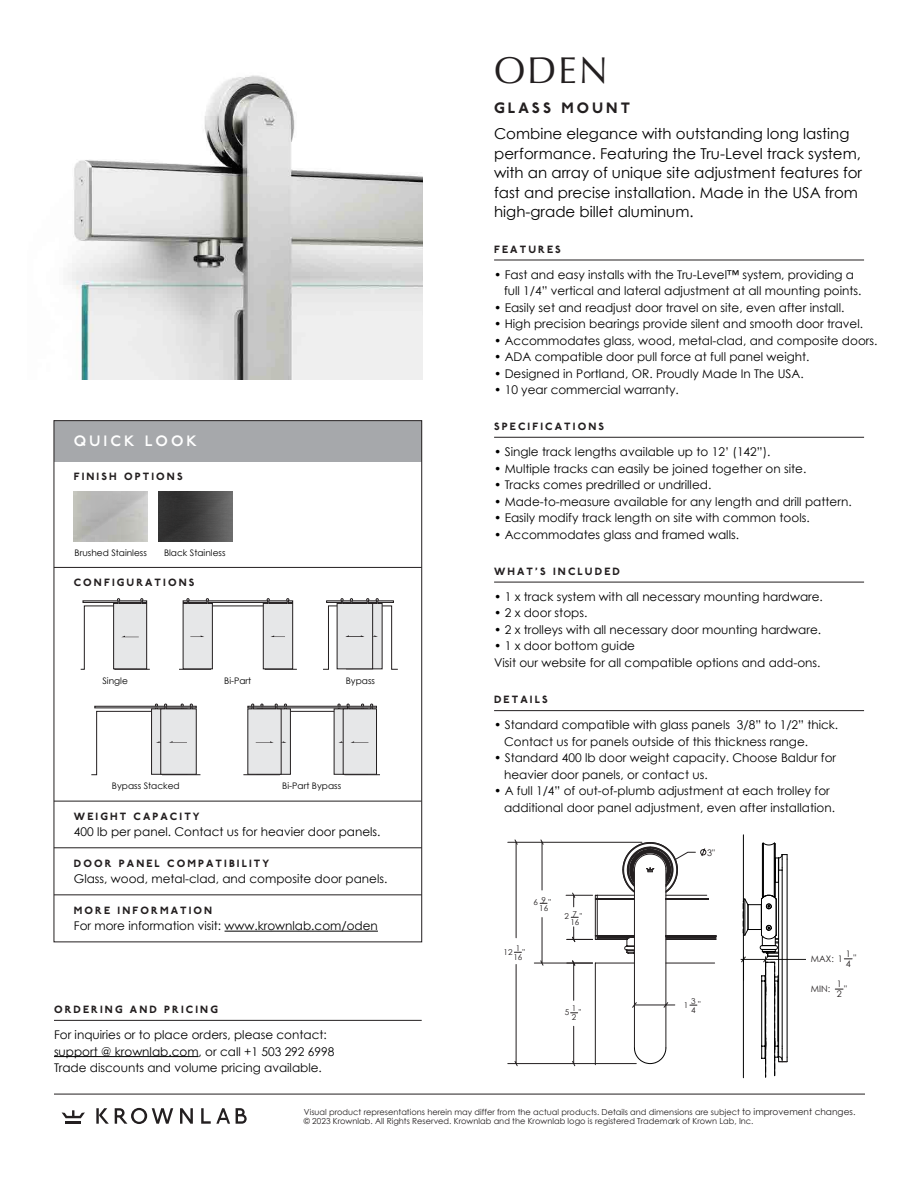
<style>
.page{position:relative;width:918px;height:1188px;background:#fff}
.page>*{position:absolute;margin:0;border:0;box-sizing:border-box;transform-origin:0 0}
.t1{font:37.5px "Optima";color:#231f20}
.t2{font:15px/19.5px "Century Gothic";color:#000}
.t3{font:800 15px "P22 Underground Pro";letter-spacing:.2em;color:#231f20}
.t4{font:600 15px "P22 Underground Pro";letter-spacing:.2em;color:#fff}
.t5{font:12px/16.5px "Century Gothic";color:#000}
.t6{font:800 10.5px "P22 Underground Pro";letter-spacing:.2em;color:#231f20}
.t7{font:9px "Century Gothic";color:#000}
.t8{font:9px/10.1px "Century Gothic";color:#231f20}
.t9{font:8.25px/9px "Century Gothic";color:#231f20}
.t10{font:8.1px/9px "Century Gothic";color:#231f20}
.s1{font-size:9px}
</style>
<div class="page">
<hr style="left:54px;top:1094px;width:811px;height:1px;background:#231f20">
<hr style="left:66px;top:1121px;width:15px;height:3px;background:#231f20">
<svg style="left:62px;top:1110px;width:23px;height:8px"></svg>
<svg style="left:180px;top:1108px;width:13px;height:16px"></svg>
<svg style="left:236px;top:1108px;width:11px;height:16px"></svg>
<svg style="left:115px;top:1108px;width:58px;height:16px"></svg>
<svg style="left:96px;top:1108px;width:13px;height:16px"></svg>
<svg style="left:201px;top:1108px;width:29px;height:16px"></svg>
<hr style="left:54px;top:1056px;width:145px;height:1px;background:#000">
<hr style="left:54px;top:1020px;width:368px;height:1px;background:#231f20">
<hr style="left:494px;top:710px;width:370px;height:1px;background:#231f20">
<hr style="left:741px;top:959px;width:65px;height:1px;background:#1c1b1a">
<svg style="left:632px;top:1002px;width:5px;height:6px"></svg>
<hr style="left:634px;top:1005px;width:32px;height:1px;background:#231f20">
<svg style="left:663px;top:1002px;width:12px;height:6px"></svg>
<svg style="left:572px;top:1060px;width:4px;height:7px"></svg>
<svg style="left:567px;top:960px;width:26px;height:6px"></svg>
<hr style="left:573px;top:1026px;width:1px;height:38px;background:#231f20">
<svg style="left:514px;top:839px;width:4px;height:6px"></svg>
<hr style="left:516px;top:842px;width:1px;height:96px;background:#231f20">
<svg style="left:540px;top:839px;width:4px;height:6px"></svg>
<hr style="left:542px;top:842px;width:1px;height:48px;background:#231f20">
<hr style="left:542px;top:918px;width:1px;height:45px;background:#231f20">
<svg style="left:514px;top:1060px;width:4px;height:7px"></svg>
<hr style="left:516px;top:964px;width:1px;height:100px;background:#231f20">
<hr style="left:573px;top:963px;width:1px;height:37px;background:#231f20">
<hr style="left:508px;top:1063px;width:128px;height:1px;background:#231f20">
<hr style="left:508px;top:842px;width:134px;height:1px;background:#231f20">
<hr style="left:534px;top:963px;width:59px;height:1px;background:#231f20">
<hr style="left:666px;top:963px;width:49px;height:1px;background:#231f20">
<hr style="left:595px;top:963px;width:39px;height:1px;background:#231f20">
<hr style="left:595px;top:963px;width:1px;height:102px;background:#231f20">
<hr style="left:634px;top:869px;width:1px;height:179px;background:#231f20">
<hr style="left:666px;top:869px;width:1px;height:179px;background:#231f20">
<hr style="left:762px;top:844px;width:1px;height:52px;background:#000">
<hr style="left:775px;top:844px;width:1px;height:52px;background:#000">
<hr style="left:763px;top:843px;width:1px;height:54px;background:#000">
<hr style="left:774px;top:843px;width:1px;height:54px;background:#000">
<hr style="left:778px;top:870px;width:1px;height:176px;background:#000">
<hr style="left:787px;top:859px;width:1px;height:198px;background:#000">
<hr style="left:782px;top:870px;width:1px;height:176px;background:#000">
<svg style="left:762px;top:843px;width:14px;height:2px"></svg>
<svg style="left:775px;top:854px;width:13px;height:29px"></svg>
<hr style="left:743px;top:835px;width:1px;height:66px;background:#000">
<hr style="left:743px;top:933px;width:1px;height:145px;background:#000">
<svg style="left:740px;top:895px;width:48px;height:182px"></svg>
<img style="left:68px;top:75px;width:354px;height:305px">
<svg style="left:634px;top:1047px;width:32px;height:17px"></svg>
<svg style="left:566px;top:842px;width:151px;height:112px"></svg>
<hr style="left:494px;top:260px;width:370px;height:1px;background:#231f20">
<hr style="left:494px;top:437px;width:370px;height:1px;background:#231f20">
<hr style="left:494px;top:582px;width:370px;height:1px;background:#231f20">
<div style="left:54px;top:421px;width:368px;height:41px;background:#a6a8ab"></div>
<hr style="left:225px;top:931px;width:153px;height:1px;background:#000">
<hr style="left:54px;top:567px;width:368px;height:1px;background:#231f20">
<hr style="left:54px;top:801px;width:368px;height:1px;background:#231f20">
<hr style="left:54px;top:894px;width:368px;height:1px;background:#231f20">
<hr style="left:54px;top:847px;width:368px;height:1px;background:#231f20">
<svg style="left:80px;top:598px;width:70px;height:72px"></svg>
<svg style="left:179px;top:598px;width:118px;height:72px"></svg>
<svg style="left:323px;top:598px;width:75px;height:72px"></svg>
<svg style="left:91px;top:703px;width:110px;height:72px"></svg>
<svg style="left:243px;top:703px;width:137px;height:72px"></svg>
<svg style="left:74px;top:492px;width:74px;height:50px;background:#bbbbb9"></svg>
<svg style="left:159px;top:492px;width:73px;height:50px;background:#434343"></svg>
<h1 class="t1" style="left:494px;top:48px;width:115px">ODEN</h1>
<p class="t3" style="left:494px;top:96px;width:137px">GLASS MOUNT</p>
<p class="t4" style="left:74px;top:430px;width:125px">QUICK LOOK</p>
<p class="t6" style="left:74px;top:469px;width:110px">FINISH OPTIONS</p>
<p class="t7" style="left:75px;top:546px;width:74px">Brushed Stainless</p>
<p class="t7" style="left:164px;top:546px;width:63px">Black Stainless</p>
<p class="t6" style="left:74px;top:575px;width:122px">CONFIGURATIONS</p>
<p class="t7" style="left:102px;top:674px;width:27px">Single</p>
<p class="t7" style="left:224px;top:674px;width:29px">Bi-Part</p>
<p class="t7" style="left:346px;top:674px;width:31px">Bypass</p>
<p class="t7" style="left:112px;top:780px;width:69px">Bypass Stacked</p>
<p class="t7" style="left:282px;top:780px;width:60px">Bi-Part Bypass</p>
<p class="t6" style="left:74px;top:808px;width:127px">WEIGHT CAPACITY</p>
<p class="t5" style="left:74px;top:824px;width:308px">400 lb per panel. Contact us for heavier door panels.</p>
<p class="t6" style="left:74px;top:855px;width:197px">DOOR PANEL COMPATIBILITY</p>
<p class="t5" style="left:74px;top:870px;width:315px">Glass, wood, metal-clad, and composite door panels.</p>
<p class="t6" style="left:74px;top:902px;width:140px">MORE INFORMATION</p>
<p class="t5" style="left:74px;top:917px;width:306px">For more information visit: www.krownlab.com/oden</p>
<p class="t6" style="left:54px;top:1002px;width:165px">ORDERING AND PRICING</p>
<p class="t5" style="left:54px;top:1026px;width:282px">For inquiries or to place orders, please contact: support @ krownlab.com, or call +1 503 292 6998<br>Trade discounts and volume pricing available.</p>
<p class="t2" style="left:494px;top:124px;width:370px">Combine elegance with outstanding long lasting performance. Featuring the Tru-Level track system, with an array of unique site adjustment features for fast and precise installation. Made in the USA from high-grade billet aluminum.</p>
<p class="t6" style="left:494px;top:241px;width:68px">FEATURES</p>
<p class="t5" style="left:504px;top:266px;width:359px;text-indent:-10px">• Fast and easy installs with the Tru-Level™ system, providing a full 1/4” vertical and lateral adjustment at all mounting points.</p>
<p class="t5" style="left:494px;top:299px;width:352px">• Easily set and readjust door travel on site, even after install.</p>
<p class="t5" style="left:494px;top:316px;width:371px">• High precision bearings provide silent and smooth door travel.</p>
<p class="t5" style="left:494px;top:332px;width:385px">• Accommodates glass, wood, metal-clad, and composite doors.</p>
<p class="t5" style="left:494px;top:349px;width:317px">• ADA compatible door pull force at full panel weight.</p>
<p class="t5" style="left:494px;top:365px;width:311px">• Designed in Portland, OR. Proudly Made In The USA.</p>
<p class="t5" style="left:494px;top:382px;width:186px">• 10 year commercial warranty.</p>
<p class="t6" style="left:494px;top:418px;width:112px">SPECIFICATIONS</p>
<p class="t5" style="left:494px;top:443px;width:278px">• Single track lengths available up to 12’ (142”).</p>
<p class="t5" style="left:494px;top:460px;width:314px">• Multiple tracks can easily be joined together on site.</p>
<p class="t5" style="left:494px;top:476px;width:219px">• Tracks comes predrilled or undrilled.</p>
<p class="t5" style="left:494px;top:493px;width:359px">• Made-to-measure available for any length and drill pattern.</p>
<p class="t5" style="left:494px;top:509px;width:317px">• Easily modify track length on site with common tools.</p>
<p class="t5" style="left:494px;top:526px;width:246px">• Accommodates glass and framed walls.</p>
<p class="t6" style="left:494px;top:563px;width:127px">WHAT’S INCLUDED</p>
<p class="t5" style="left:494px;top:588px;width:330px">• 1 x track system with all necessary mounting hardware.</p>
<p class="t5" style="left:494px;top:605px;width:95px">• 2 x door stops.</p>
<p class="t5" style="left:494px;top:621px;width:329px">• 2 x trolleys with all necessary door mounting hardware.</p>
<p class="t5" style="left:494px;top:638px;width:328px">• 1 x door bottom guide<br>Visit our website for all compatible options and add-ons.</p>
<p class="t6" style="left:494px;top:692px;width:55px">DETAILS</p>
<p class="t5" style="left:504px;top:717px;width:336px;text-indent:-10px">• Standard compatible with glass panels 3/8” to 1/2” thick.<br>Contact us for panels outside of this thickness range.</p>
<p class="t5" style="left:504px;top:750px;width:334px;text-indent:-10px">• Standard 400 lb door weight capacity. Choose Baldur for heavier door panels, or contact us.</p>
<p class="t5" style="left:504px;top:783px;width:332px;text-indent:-10px">• A full 1/4” of out-of-plumb adjustment at each trolley for additional door panel adjustment, even after installation.</p>
<p class="t10" style="left:533px;top:897px;width:16px;line-height:6.9px;text-align:right">6 9<br>16</p>
<p class="t10" style="left:549px;top:898px;width:4px">"</p>
<p class="t10" style="left:504px;top:947px;width:10px">12</p>
<p class="t10" style="left:513px;top:943px;width:10px">1<br>16</p>
<p class="t10" style="left:523px;top:947px;width:4px">"</p>
<p class="t10" style="left:565px;top:911px;width:16px;line-height:6.9px;text-align:right">2 7<br>16</p>
<p class="t10" style="left:580px;top:912px;width:4px">"</p>
<p class="t10" style="left:565px;top:1008px;width:6px">5</p>
<p class="t10" style="left:572px;top:1004px;width:6px">1<br>2</p>
<p class="t10" style="left:579px;top:1007px;width:4px">"</p>
<p class="t8" style="left:707px;top:847px;width:9px">3"</p>
<p class="t10" style="left:684px;top:1000px;width:6px">1</p>
<p class="t10" style="left:691px;top:996px;width:6px">3<br>4</p>
<p class="t10" style="left:698px;top:1000px;width:4px">"</p>
<p class="t8" style="left:811px;top:953px;width:33px">MAX: 1</p>
<p class="t8" style="left:846px;top:949px;width:6px">1<br>4</p>
<p class="t8" style="left:853px;top:953px;width:4px">"</p>
<p class="t8" style="left:811px;top:984px;width:21px">MIN:</p>
<p class="t8" style="left:837px;top:979px;width:6px">1<br>2</p>
<p class="t8" style="left:844px;top:983px;width:4px">"</p>
<p class="t9" style="left:304px;top:1107px;width:553px">Visual product representations herein may differ from the actual products. Details and dimensions are subject <span class="s1">to improvement changes. </span>© 2023 Krownlab. All Rights Reserved. Krownlab and the Krownlab logo is registered Trademark of Krown Lab, Inc.</p>
</div>
